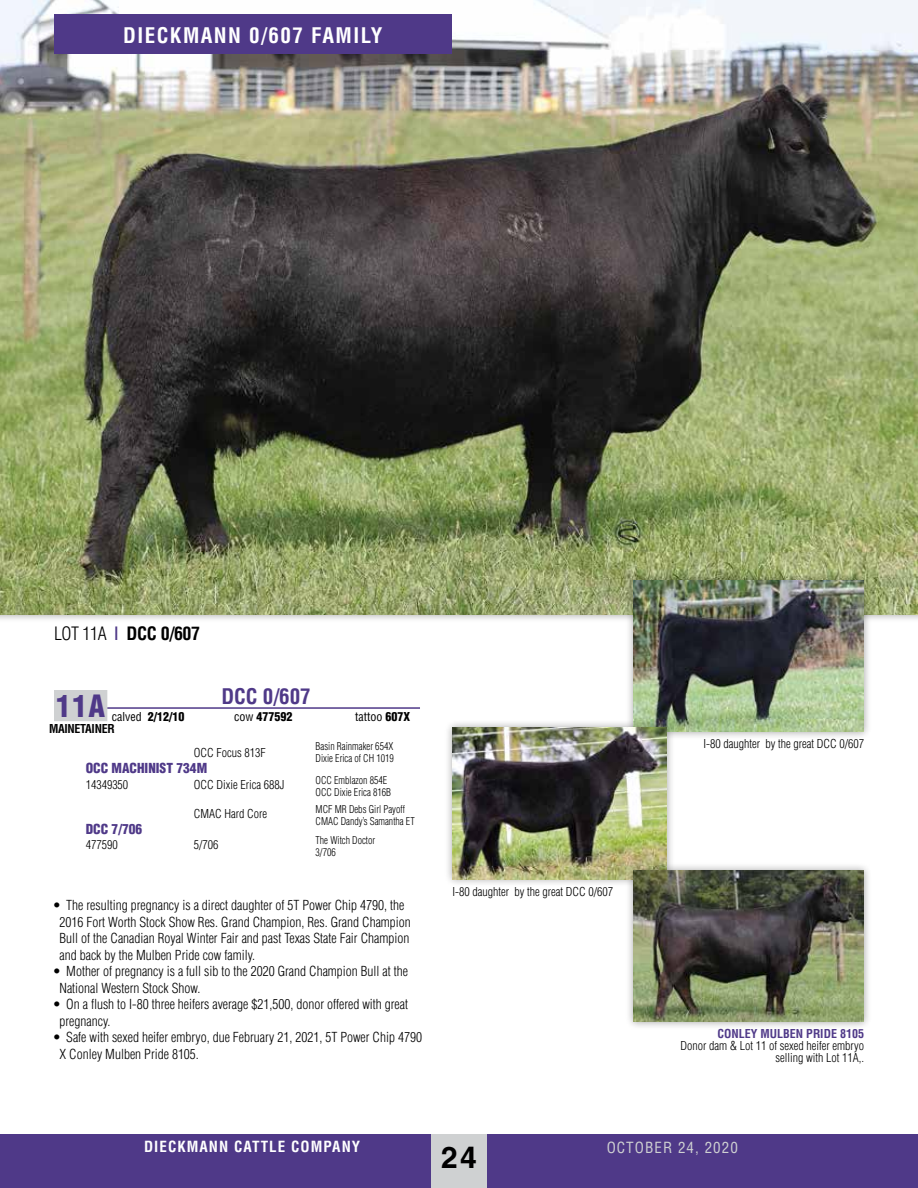
<style>
.page{position:relative;width:918px;height:1188px;background:#fff}
.page>*{position:absolute;margin:0;border:0;box-sizing:border-box;transform-origin:0 0}
.t1{font:900 condensed 30px "Helvetica";color:#4f3988}
.t2{font:700 30px "Helvetica";color:#000}
.t3{font:700 condensed 21px "Helvetica";letter-spacing:.07em;color:#fff}
.t4{font:700 condensed 21px "Helvetica";color:#4f3988}
.t5{font:700 condensed 18px "Helvetica";letter-spacing:-.02em;color:#000}
.t6{font:700 condensed 15px "Helvetica";letter-spacing:.07em;color:#fff}
.t7{font:condensed 15px "Helvetica";letter-spacing:.07em;color:#cfd1d2}
.t8{font:300 condensed 13.5px/16.5px "Helvetica";color:#000}
.t9{font:900 condensed 13.5px "Helvetica";color:#4f3988}
.t10{font:300 condensed 12px/12px "Helvetica";color:#000;text-align:right}
.t11{font:900 condensed 12px "Helvetica";color:#000}
.t12{font:700 condensed 12px "Helvetica";color:#4f3988}
.t13{font:700 condensed 12px "Helvetica";letter-spacing:-.025em;color:#000}
.t14{font:condensed 12px "Helvetica";color:#000}
.t15{font:300 condensed 10.5px/12px "Helvetica";color:#000;scale:.94 1}
.s1{font-weight:300}
.s2{color:#4f3988}
.s3{font-weight:400}
.s4{font-weight:900}
</style>
<div class="page">
<div style="left:54px;top:690px;width:53px;height:31px;background:#cfd1d2"></div>
<hr style="left:107px;top:707px;width:313px;height:2px;background:#4f3988">
<img style="left:0;top:0;width:918px;height:615px">
<div style="left:625px;top:572px;width:247px;height:168px;background:#000;opacity:.35"></div>
<img style="left:633px;top:580px;width:231px;height:152px">
<div style="left:444px;top:720px;width:231px;height:168px;background:#000;opacity:.35"></div>
<img style="left:453px;top:728px;width:213px;height:151px">
<div style="left:0;top:1135px;width:918px;height:53px;background:#4f3988"></div>
<div style="left:431px;top:1135px;width:56px;height:53px;background:#cfd1d2"></div>
<div style="left:54px;top:14px;width:398px;height:40px;background:#4f3988"></div>
<div style="left:625px;top:862px;width:247px;height:168px;background:#000;opacity:.35"></div>
<img style="left:633px;top:870px;width:231px;height:152px">
<h2 class="t3" style="left:123px;top:22px;width:261px">DIECKMANN 0/607 FAMILY</h2>
<h3 class="t5" style="left:54px;top:622px;width:148px"><span class="s1">LOT 11A</span> <span class="s2">|</span> DCC 0/607</h3>
<h2 class="t4" style="left:221px;top:684px;width:91px">DCC 0/607</h2>
<h1 class="t1" style="left:56px;top:688px;width:51px">11A</h1>
<p class="t11" style="left:112px;top:709px;width:74px"><span class="s3">calved</span> 2/12/10</p>
<p class="t11" style="left:234px;top:709px;width:60px"><span class="s3">cow</span> 477592</p>
<p class="t14" style="left:355px;top:709px;width:57px">tattoo <span class="s4">607X</span></p>
<p class="t13" style="left:49px;top:721px;width:67px">MAINETAINER</p>
<p class="t10" style="left:194px;top:746px;width:73px">OCC Focus 813F</p>
<p class="t9" style="left:86px;top:760px;width:123px">OCC MACHINIST 734M</p>
<p class="t10" style="left:86px;top:779px;width:44px">14349350</p>
<p class="t10" style="left:194px;top:779px;width:92px">OCC Dixie Erica 688J</p>
<p class="t10" style="left:194px;top:808px;width:75px">CMAC Hard Core</p>
<p class="t9" style="left:86px;top:821px;width:58px">DCC 7/706</p>
<p class="t10" style="left:86px;top:838px;width:33px">477590</p>
<p class="t10" style="left:194px;top:838px;width:26px">5/706</p>
<p class="t15" style="left:316px;top:740px;width:85px">Basin Rainmaker 654X<br>Dixie Erica of CH 1019</p>
<p class="t15" style="left:316px;top:774px;width:82px">OCC Emblazon 854E<br>OCC Dixie Erica 816B</p>
<p class="t15" style="left:316px;top:803px;width:107px">MCF MR Debs Girl Payoff<br>CMAC Dandy’s Samantha ET</p>
<p class="t15" style="left:316px;top:834px;width:65px">The Witch Doctor<br>3/706</p>
<p class="t8" style="left:60px;top:897px;width:353px;text-indent:-7px">• The resulting pregnancy is a direct daughter of 5T Power Chip 4790, the 2016 Fort Worth Stock Show Res. Grand Champion, Res. Grand Champion Bull of the Canadian Royal Winter Fair and past Texas State Fair Champion and back by the Mulben Pride cow family.</p>
<p class="t8" style="left:60px;top:963px;width:350px;text-indent:-7px">• Mother of pregnancy is a full sib to the 2020 Grand Champion Bull at the<br>National Western Stock Show.</p>
<p class="t8" style="left:60px;top:996px;width:350px;text-indent:-7px">• On a flush to I-80 three heifers average $21,500, donor offered with great pregnancy.</p>
<p class="t8" style="left:60px;top:1029px;width:364px;text-indent:-7px">• Safe with sexed heifer embryo, due February 21, 2021, 5T Power Chip 4790<br>X Conley Mulben Pride 8105.</p>
<p class="t10" style="left:453px;top:886px;width:162px">I-80 daughter by the great DCC 0/607</p>
<p class="t10" style="left:703px;top:737px;width:162px">I-80 daughter by the great DCC 0/607</p>
<p class="t12" style="left:718px;top:1026px;width:148px">CONLEY MULBEN PRIDE 8105</p>
<p class="t10" style="left:681px;top:1039px;width:185px">Donor dam &amp; Lot 11 of sexed heifer embryo selling with Lot 11A,.</p>
<p class="t6" style="left:144px;top:1138px;width:218px">DIECKMANN CATTLE COMPANY</p>
<p class="t7" style="left:607px;top:1138px;width:133px">OCTOBER 24, 2020</p>
<h1 class="t2" style="left:441px;top:1139px;width:37px">24</h1>
</div>
